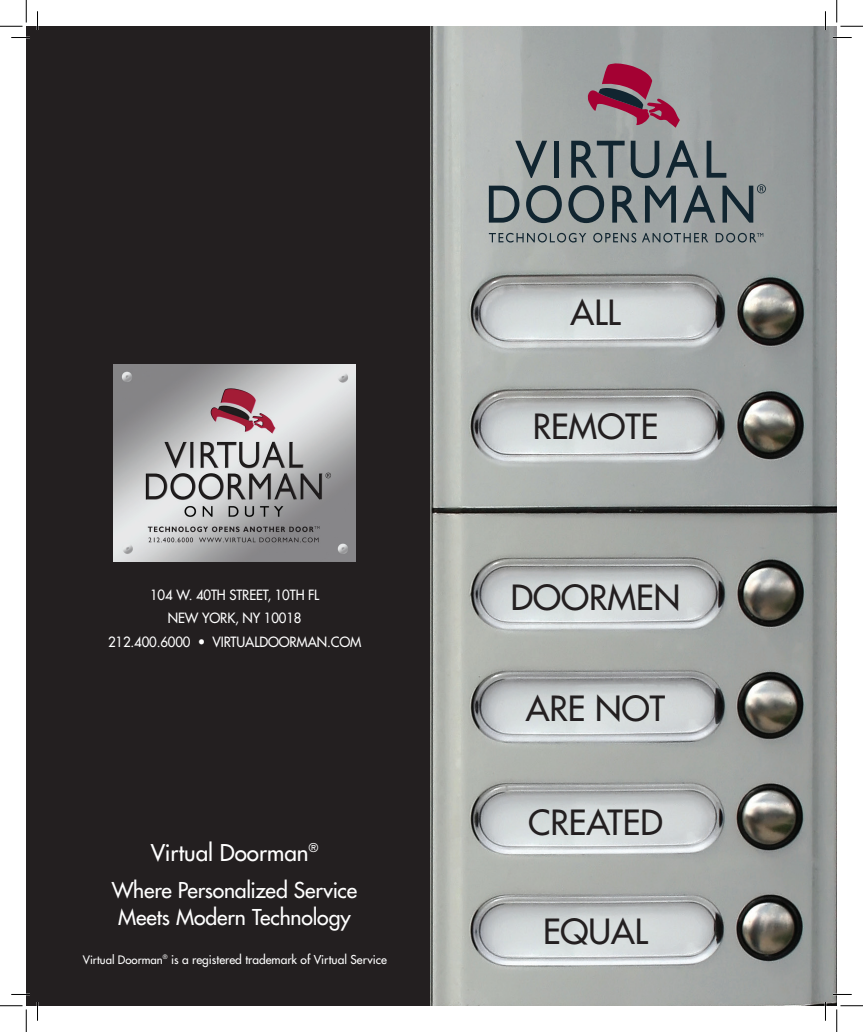
<style>
.page{position:relative;width:863px;height:1032px;background:#fff}
.page>*{position:absolute;margin:0;border:0;box-sizing:border-box;transform-origin:0 0}
.t1{font:33.75px "Futura";color:#231f20}
.t2{font:22.5px "Futura";color:#fff}
.t3{font:21.25px/27.5px "Futura";letter-spacing:-.01em;color:#fff;text-align:center}
.t4{font:13.75px/23.4px "Futura";letter-spacing:-.01em;color:#fff;text-align:center;scale:.96 1}
.t5{font:12px "Futura";color:#fff}
.s1{font-size:11.38px}
</style>
<div class="page">
<div style="left:26px;top:26px;width:404px;height:979px;background:#231f20"></div>
<img style="left:430px;top:26px;width:406px;height:979px">
<img style="left:114px;top:364px;width:241px;height:197px">
<svg style="left:515px;top:141px;width:32px;height:37px"></svg>
<div style="left:554px;top:141px;width:5px;height:37px;background:#112530"></div>
<svg style="left:571px;top:141px;width:53px;height:37px;background:#6d777b"></svg>
<svg style="left:630px;top:141px;width:29px;height:37px"></svg>
<svg style="left:665px;top:140px;width:33px;height:38px"></svg>
<svg style="left:706px;top:141px;width:20px;height:37px"></svg>
<svg style="left:489px;top:186px;width:30px;height:36px"></svg>
<svg style="left:526px;top:185px;width:36px;height:38px"></svg>
<svg style="left:568px;top:185px;width:36px;height:38px"></svg>
<svg style="left:612px;top:186px;width:26px;height:36px"></svg>
<svg style="left:645px;top:186px;width:31px;height:36px"></svg>
<svg style="left:683px;top:185px;width:32px;height:37px"></svg>
<svg style="left:722px;top:184px;width:43px;height:38px;background:#6e777a"></svg>
<svg style="left:489px;top:233px;width:97px;height:9px"></svg>
<svg style="left:593px;top:233px;width:43px;height:9px"></svg>
<svg style="left:642px;top:233px;width:66px;height:9px"></svg>
<svg style="left:715px;top:233px;width:48px;height:9px"></svg>
<svg style="left:587px;top:63px;width:92px;height:65px;background:#976274"></svg>
<svg style="left:11px;top:37px;width:19px;height:1px"></svg>
<svg style="left:832px;top:37px;width:19px;height:1px"></svg>
<svg style="left:11px;top:993px;width:19px;height:2px"></svg>
<svg style="left:832px;top:993px;width:19px;height:2px"></svg>
<svg style="left:37px;top:11px;width:1px;height:19px"></svg>
<svg style="left:37px;top:1002px;width:1px;height:18px"></svg>
<svg style="left:824px;top:11px;width:2px;height:19px"></svg>
<svg style="left:824px;top:1001px;width:2px;height:19px"></svg>
<svg style="left:0;top:0;width:27px;height:27px"></svg>
<svg style="left:0;top:1005px;width:27px;height:26px"></svg>
<svg style="left:836px;top:0;width:26px;height:27px"></svg>
<svg style="left:836px;top:1005px;width:26px;height:26px"></svg>
<p class="t4" style="left:108px;top:583px;width:265px">104 W. 40TH STREET, 10TH FL<br>NEW YORK, NY 10018<br>212.400.6000 • vIRTUAlDOORMAN.COM</p>
<h2 class="t2" style="left:151px;top:838px;width:169px">virtual Doorman<sup>®</sup></h2>
<h3 class="t3" style="left:112px;top:876px;width:247px">Where Personalized Service<br>Meets Modern Technology</h3>
<p class="t5" style="left:83px;top:951px;width:305px"><span class="s1">virtual Doorman</span><sup>®</sup> is a registered trademark of virtual Service</p>
<h1 class="t1" style="left:570px;top:291px;width:51px">All</h1>
<h1 class="t1" style="left:532px;top:405px;width:127px">REMOTE</h1>
<h1 class="t1" style="left:510px;top:576px;width:171px">DOORMEN</h1>
<h1 class="t1" style="left:526px;top:687px;width:141px">ARE NOT</h1>
<h1 class="t1" style="left:528px;top:801px;width:136px">CREATED</h1>
<h1 class="t1" style="left:543px;top:910px;width:106px">EQUAl</h1>
</div>
